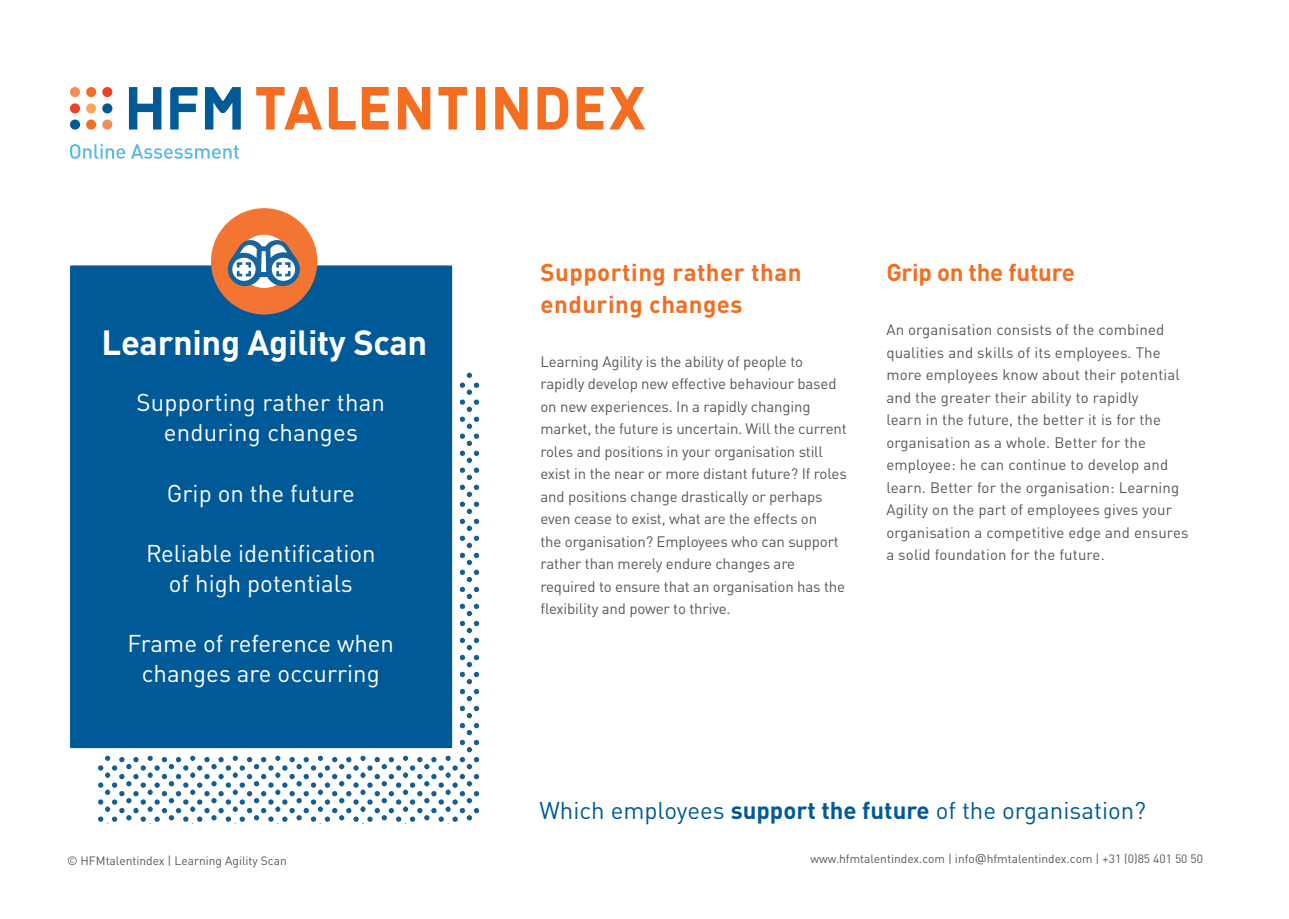
<style>
.page{position:relative;width:1289px;height:919px;background:#fff}
.page>*{position:absolute;margin:0;border:0;box-sizing:border-box;transform-origin:0 0}
.t1{font:700 34.5px "DINOT";letter-spacing:-.01em;color:#fff}
.t2{font:24px/30px "DINOT";color:#fff;text-align:center}
.t3{font:24px "DINOT";color:#005a97}
.t4{font:700 24px/31.5px "DINOT";letter-spacing:.02em;color:#f36e21}
.t5{font:700 24px "DINOT";letter-spacing:-.01em;color:#f36e21}
.t6{font:15px/22.5px "DINOT";letter-spacing:-.01em;color:#57585a}
.t7{font:15px/22.5px "DINOT";letter-spacing:.01em;color:#57585a}
.t8{font:12px "DINOT";color:#57585a}
.s1{font-weight:700}
.s2{font-family:"Verdana"}
</style>
<div class="page">
<svg style="left:98px;top:372px;width:381px;height:450px"></svg>
<div style="left:70px;top:258px;width:389px;height:497px;background:#005a97"></div>
<svg style="left:70px;top:144px;width:169px;height:15px"></svg>
<div style="left:86px;top:103px;width:10px;height:10px;background:#f9a75e;border-radius:50%"></div>
<div style="left:70px;top:119px;width:10px;height:11px;background:#005a97;border-radius:50%"></div>
<div style="left:70px;top:87px;width:10px;height:10px;background:#f68c59;border-radius:50%"></div>
<div style="left:86px;top:87px;width:10px;height:10px;background:#f36f21;border-radius:50%"></div>
<div style="left:102px;top:87px;width:10px;height:10px;background:#ef4022;border-radius:50%"></div>
<div style="left:70px;top:103px;width:10px;height:10px;background:#ef4022;border-radius:50%"></div>
<div style="left:102px;top:103px;width:10px;height:10px;background:#005a97;border-radius:50%"></div>
<div style="left:86px;top:119px;width:10px;height:11px;background:#f36f21;border-radius:50%"></div>
<div style="left:102px;top:119px;width:10px;height:11px;background:#f68c59;border-radius:50%"></div>
<svg style="left:129px;top:87px;width:32px;height:42px"></svg>
<svg style="left:170px;top:87px;width:27px;height:42px"></svg>
<svg style="left:205px;top:87px;width:36px;height:42px"></svg>
<svg style="left:576px;top:87px;width:27px;height:42px"></svg>
<svg style="left:537px;top:87px;width:31px;height:42px"></svg>
<svg style="left:495px;top:87px;width:32px;height:42px"></svg>
<svg style="left:438px;top:87px;width:29px;height:42px"></svg>
<svg style="left:398px;top:87px;width:32px;height:42px"></svg>
<svg style="left:362px;top:87px;width:26px;height:42px"></svg>
<svg style="left:329px;top:87px;width:26px;height:42px"></svg>
<svg style="left:256px;top:87px;width:66px;height:42px"></svg>
<div style="left:475px;top:87px;width:9px;height:42px;background:#f36e21"></div>
<svg style="left:609px;top:87px;width:36px;height:42px"></svg>
<svg style="left:211px;top:208px;width:106px;height:106px"></svg>
<h1 class="t1" style="left:101px;top:319px;width:327px">Learning Agility Scan</h1>
<h2 class="t2" style="left:137px;top:387px;width:250px">Supporting rather than enduring changes</h2>
<h2 class="t2" style="left:167px;top:477px;width:189px">Grip on the future</h2>
<h2 class="t2" style="left:146px;top:537px;width:231px">Reliable identification of high potentials</h2>
<h2 class="t2" style="left:127px;top:627px;width:268px">Frame of reference when changes are occurring</h2>
<h2 class="t4" style="left:540px;top:255px;width:262px">Supporting rather than enduring changes</h2>
<p class="t6" style="left:540px;top:349px;width:308px">Learning Agility is the ability of people to rapidly develop new effective behaviour based on new experiences. In a rapidly changing market, the future is uncertain. Will the current roles and positions in your organisation still exist in the near or more distant future? If roles and positions change drastically or perhaps even cease to exist, what are the effects on<br>the organisation? Employees who can support rather than merely endure changes are required to ensure that an organisation has the flexibility and power to thrive.</p>
<h2 class="t5" style="left:886px;top:256px;width:190px">Grip on the future</h2>
<p class="t7" style="left:886px;top:318px;width:304px">An organisation consists of the combined qualities and skills of its employees. The more employees know about their potential and the greater their ability to rapidly<br>learn in the future, the better it is for the organisation as a whole. Better for the employee: he can continue to develop and learn. Better for the organisation: Learning Agility on the part of employees gives your organisation a competitive edge and ensures a solid foundation for the future.</p>
<h2 class="t3" style="left:539px;top:795px;width:608px">Which employees <span class="s1">support the future</span> of the organisation?</h2>
<p class="t8" style="left:67px;top:853px;width:221px">© HFMtalentindex | Learning Agility Scan</p>
<p class="t8" style="left:810px;top:850px;width:394px">www.hfmtalentindex.com | info<span class="s2">@</span>hfmtalentindex.com | +31 (0)85 401 50 50</p>
</div>
